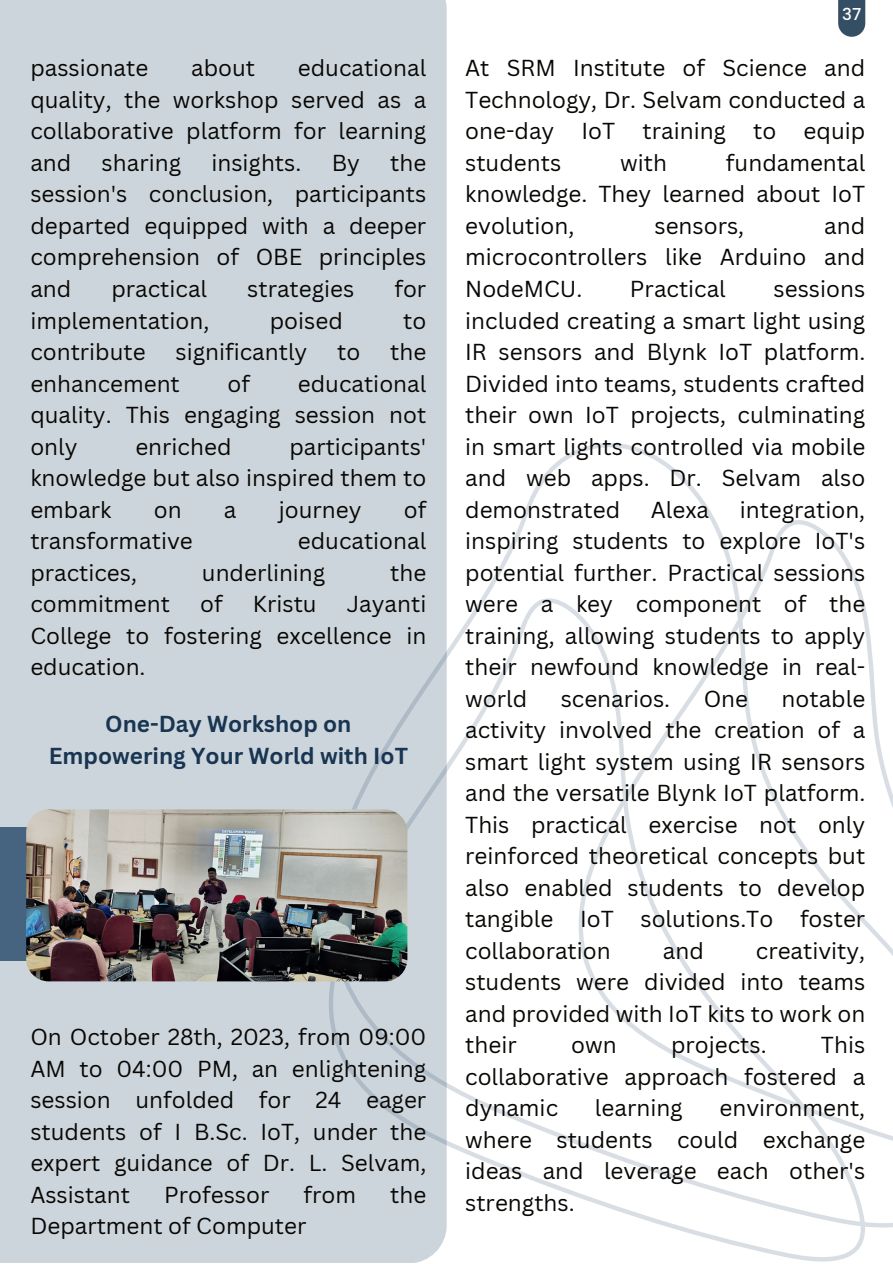
<style>
.page{position:relative;width:893px;height:1264px;background:#fff}
.page>*{position:absolute;margin:0;border:0;box-sizing:border-box;transform-origin:0 0}
.t1{font:22.5px/31.5px "Canva Sans";color:#080704;text-align:justify}
.t2{font:700 22.5px/31.5px "Canva Sans";color:#183551;text-align:center}
.t3{font:500 16.5px "Poppins";color:#fff}
</style>
<div class="page">
<svg style="left:446px;top:443px;width:446px;height:818px"></svg>
<div style="left:0;top:0;width:446px;height:1262px;background:#cdd5dc"></div>
<div style="left:838px;top:0;width:27px;height:37px;background:#344e64"></div>
<div style="left:0;top:827px;width:383px;height:133px;background:#46647f"></div>
<img style="left:26px;top:809px;width:381px;height:172px;border-radius:22px">
<p class="t1" style="left:30px;top:53px;width:397px;text-indent:267px">educational quality, the workshop served as a collaborative platform for learning and</p>
<p class="t1" style="left:30px;top:53px;width:119px">passionate</p>
<p class="t1" style="left:191px;top:53px;width:65px">about</p>
<p class="t1" style="left:30px;top:147px;width:397px;text-indent:360px">the session's conclusion, participants departed equipped with a deeper comprehension of OBE principles and</p>
<p class="t1" style="left:102px;top:147px;width:81px">sharing</p>
<p class="t1" style="left:211px;top:147px;width:91px">insights.</p>
<p class="t1" style="left:331px;top:147px;width:30px">By</p>
<p class="t1" style="left:111px;top:273px;width:97px">practical</p>
<p class="t1" style="left:247px;top:273px;width:109px">strategies</p>
<p class="t1" style="left:394px;top:273px;width:33px">for</p>
<p class="t1" style="left:30px;top:305px;width:180px">implementation,</p>
<p class="t1" style="left:270px;top:305px;width:74px">poised</p>
<p class="t1" style="left:403px;top:305px;width:25px">to</p>
<p class="t1" style="left:30px;top:336px;width:117px">contribute</p>
<p class="t1" style="left:175px;top:336px;width:133px">significantly</p>
<p class="t1" style="left:337px;top:336px;width:25px">to</p>
<p class="t1" style="left:390px;top:336px;width:38px">the</p>
<p class="t1" style="left:30px;top:368px;width:151px">enhancement</p>
<p class="t1" style="left:227px;top:368px;width:24px">of</p>
<p class="t1" style="left:30px;top:368px;width:397px;text-indent:267px">educational quality. This engaging session not only</p>
<p class="t1" style="left:30px;top:431px;width:397px;text-indent:259px">participants' knowledge but also inspired them to embark</p>
<p class="t1" style="left:135px;top:431px;width:98px">enriched</p>
<p class="t1" style="left:154px;top:494px;width:29px">on</p>
<p class="t1" style="left:224px;top:494px;width:14px">a</p>
<p class="t1" style="left:279px;top:494px;width:84px">journey</p>
<p class="t1" style="left:404px;top:494px;width:24px">of</p>
<p class="t1" style="left:30px;top:525px;width:164px">transformative</p>
<p class="t1" style="left:298px;top:525px;width:130px">educational</p>
<p class="t1" style="left:30px;top:557px;width:108px">practices,</p>
<p class="t1" style="left:202px;top:557px;width:125px">underlining</p>
<p class="t1" style="left:390px;top:557px;width:38px">the</p>
<p class="t1" style="left:30px;top:588px;width:141px">commitment</p>
<p class="t1" style="left:200px;top:588px;width:24px">of</p>
<p class="t1" style="left:253px;top:588px;width:65px">Kristu</p>
<p class="t1" style="left:30px;top:588px;width:397px;text-indent:316px">Jayanti College to fostering excellence in education.</p>
<p class="t2" style="left:49px;top:708px;width:361px">One-Day Workshop on<br>Empowering Your World with IoT</p>
<p class="t1" style="left:30px;top:1021px;width:397px">On October 28th, 2023, from 09:00<br>AM to 04:00 PM, an enlightening session unfolded for 24 eager students of I B.Sc. IoT, under the expert guidance of Dr. L. Selvam, Assistant</p>
<p class="t1" style="left:164px;top:1178px;width:107px">Professor</p>
<p class="t1" style="left:303px;top:1178px;width:54px">from</p>
<p class="t1" style="left:390px;top:1178px;width:38px">the</p>
<p class="t1" style="left:30px;top:1210px;width:277px">Department of Computer</p>
<p class="t3" style="left:842px;top:4px;width:21px">37</p>
<p class="t1" style="left:465px;top:53px;width:401px">At SRM Institute of Science and Technology, Dr. Selvam conducted a one-day IoT training to equip students</p>
<p class="t1" style="left:465px;top:147px;width:401px;text-indent:261px">fundamental knowledge. They learned about IoT evolution,</p>
<p class="t1" style="left:620px;top:147px;width:48px">with</p>
<p class="t1" style="left:465px;top:210px;width:401px;text-indent:359px">and microcontrollers like Arduino and NodeMCU.</p>
<p class="t1" style="left:654px;top:210px;width:91px">sensors,</p>
<p class="t1" style="left:465px;top:273px;width:401px;text-indent:308px">sessions included creating a smart light using IR sensors and Blynk IoT platform.<br>Divided into teams, students crafted their own IoT projects, culminating in smart lights controlled via mobile and web apps. Dr. Selvam also demonstrated</p>
<p class="t1" style="left:630px;top:273px;width:97px">Practical</p>
<p class="t1" style="left:465px;top:494px;width:401px;text-indent:274px">integration, inspiring students to explore IoT's potential further. Practical sessions were a key component of the training, allowing students to apply their newfound knowledge in real&shy;world</p>
<p class="t1" style="left:650px;top:494px;width:60px">Alexa</p>
<p class="t1" style="left:465px;top:683px;width:401px;text-indent:316px">notable activity involved the creation of a smart light system using IR sensors and the versatile Blynk IoT platform.<br>This practical exercise not only reinforced theoretical concepts but also enabled students to develop tangible IoT solutions.To foster collaboration</p>
<p class="t1" style="left:560px;top:683px;width:111px">scenarios.</p>
<p class="t1" style="left:703px;top:683px;width:46px">One</p>
<p class="t1" style="left:465px;top:935px;width:401px;text-indent:290px">creativity, students were divided into teams and provided with IoT kits to work on their</p>
<p class="t1" style="left:662px;top:935px;width:42px">and</p>
<p class="t1" style="left:465px;top:1029px;width:401px;text-indent:356px">This collaborative approach fostered a dynamic</p>
<p class="t1" style="left:571px;top:1029px;width:47px">own</p>
<p class="t1" style="left:671px;top:1029px;width:97px">projects.</p>
<p class="t1" style="left:465px;top:1092px;width:401px;text-indent:254px">environment, where students could exchange ideas and leverage each other's strengths.</p>
<p class="t1" style="left:595px;top:1092px;width:89px">learning</p>
</div>
